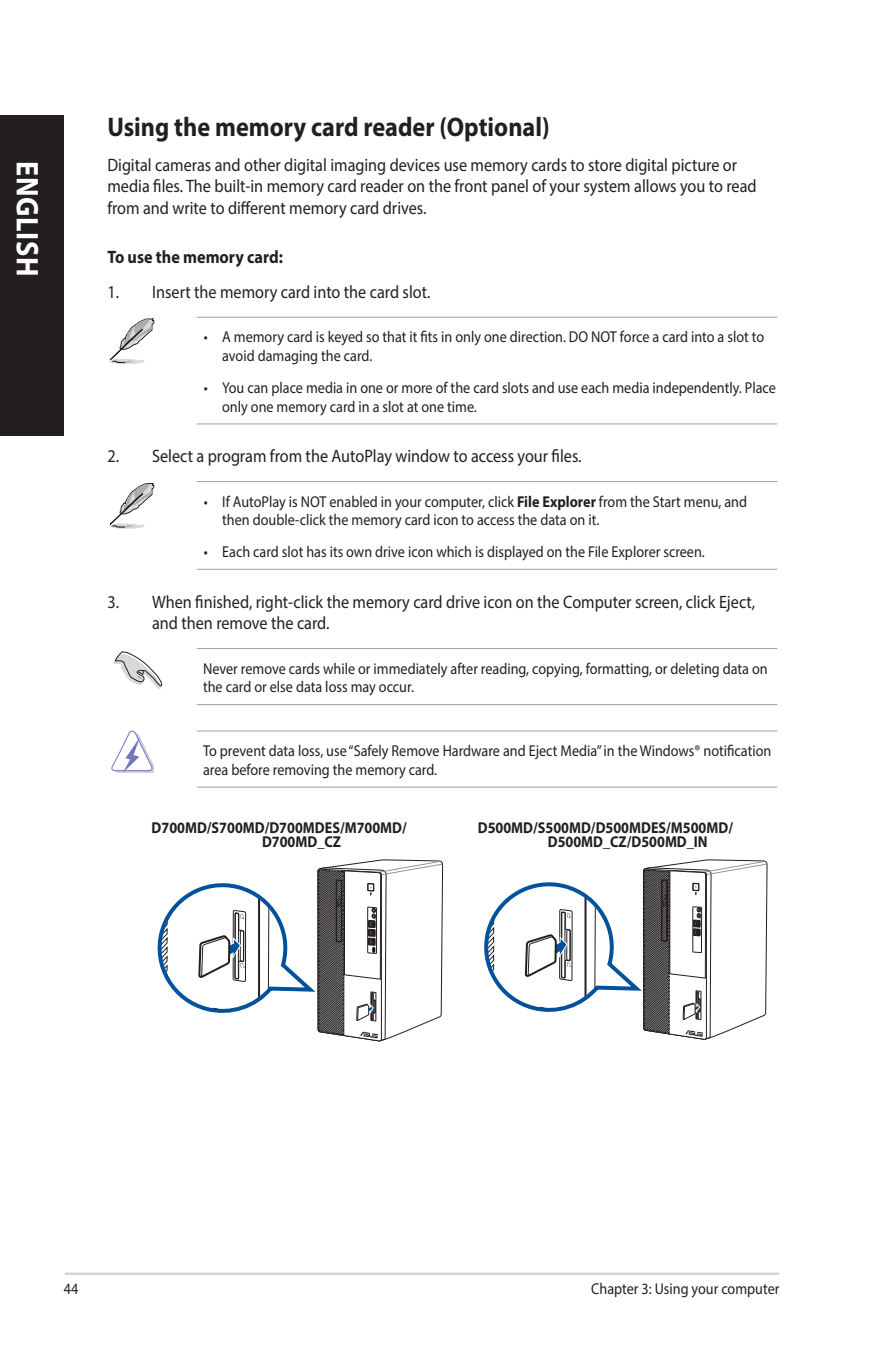
<style>
.page{position:relative;width:893px;height:1346px;background:#fff}
.page>*{position:absolute;margin:0;border:0;box-sizing:border-box;transform-origin:0 0}
.t1{font:700 31.5px "Myriad Pro";letter-spacing:.025em;color:#fff;scale:.9 1}
.t2{font:700 27px "Myriad Pro";color:#231f20;scale:.9 1}
.t3{font:18px/21.6px "Myriad Pro";color:#231f20;scale:.9 1}
.t4{font:700 18px "Myriad Pro";color:#231f20;scale:.9 1}
.t5{font:15.75px/18.9px "Myriad Pro";color:#231f20;scale:.9 1}
.t6{font:700 15.75px/13.5px "Myriad Pro";color:#231f20;scale:.9 1}
.s1{font-weight:700}
</style>
<div class="page">
<hr style="left:197px;top:317px;width:580px;height:1px;background:#a8a9ad">
<hr style="left:197px;top:423px;width:580px;height:1px;background:#a8a9ad">
<hr style="left:197px;top:481px;width:580px;height:1px;background:#a8a9ad">
<hr style="left:197px;top:569px;width:580px;height:1px;background:#a8a9ad">
<hr style="left:197px;top:648px;width:580px;height:1px;background:#a8a9ad">
<hr style="left:197px;top:704px;width:580px;height:1px;background:#a8a9ad">
<hr style="left:197px;top:730px;width:580px;height:1px;background:#a8a9ad">
<hr style="left:197px;top:786px;width:580px;height:1px;background:#a8a9ad">
<svg style="left:109px;top:483px;width:45px;height:46px"></svg>
<svg style="left:109px;top:318px;width:45px;height:46px"></svg>
<svg style="left:113px;top:651px;width:50px;height:38px"></svg>
<svg style="left:111px;top:730px;width:42px;height:43px"></svg>
<svg style="left:157px;top:859px;width:286px;height:183px"></svg>
<svg style="left:484px;top:859px;width:284px;height:181px"></svg>
<hr style="left:65px;top:1272px;width:714px;height:3px;background:#d1d2d4">
<div style="left:0;top:115px;width:64px;height:320px;background:#231f20"></div>
<h1 class="t1" style="left:48px;top:161px;width:130px;rotate:90deg">ENGLISH</h1>
<h2 class="t2" style="left:107px;top:110px;width:493px">Using the memory card reader (Optional)</h2>
<p class="t3" style="left:107px;top:153px;width:723px">Digital cameras and other digital imaging devices use memory cards to store digital picture or media files. The built-in memory card reader on the front panel of your system allows you to read from and write to different memory card drives.</p>
<p class="t4" style="left:107px;top:246px;width:197px">To use the memory card:</p>
<p class="t3" style="left:107px;top:281px;width:360px">1. Insert the memory card into the card slot.</p>
<p class="t5" style="left:222px;top:327px;width:604px;text-indent:-18px">• A memory card is keyed so that it fits in only one direction. DO NOT force a card into a slot to avoid damaging the card.</p>
<p class="t5" style="left:222px;top:378px;width:617px;text-indent:-18px">• You can place media in one or more of the card slots and use each media independently. Place only one memory card in a slot at one time.</p>
<p class="t3" style="left:107px;top:445px;width:528px">2. Select a program from the AutoPlay window to access your files.</p>
<p class="t5" style="left:222px;top:491px;width:585px;text-indent:-18px">• If AutoPlay is NOT enabled in your computer, click <span class="s1">File Explorer</span> from the Start menu, and then double-click the memory card icon to access the data on it.</p>
<p class="t5" style="left:204px;top:542px;width:558px">• Each card slot has its own drive icon which is displayed on the File Explorer screen.</p>
<p class="t3" style="left:152px;top:590px;width:671px;text-indent:-45px">3. When finished, right-click the memory card drive icon on the Computer screen, click Eject, and then remove the card.</p>
<p class="t5" style="left:203px;top:658px;width:629px">Never remove cards while or immediately after reading, copying, formatting, or deleting data on the card or else data loss may occur.</p>
<p class="t5" style="left:203px;top:741px;width:633px">To prevent data loss, use “Safely Remove Hardware and Eject Media” in the Windows® notification area before removing the memory card.</p>
<p class="t6" style="left:262px;top:820px;width:162px;text-indent:-110px">D700MD/S700MD/D700MDES/M700MD/<br>D700MD_CZ</p>
<p class="t6" style="left:548px;top:820px;width:207px;text-indent:-70px">D500MD/S500MD/D500MDES/M500MD/<br>D500MD_CZ/D500MD_IN</p>
<p class="t5" style="left:64px;top:1279px;width:18px">44</p>
<p class="t5" style="left:591px;top:1279px;width:211px">Chapter 3: Using your computer</p>
</div>
